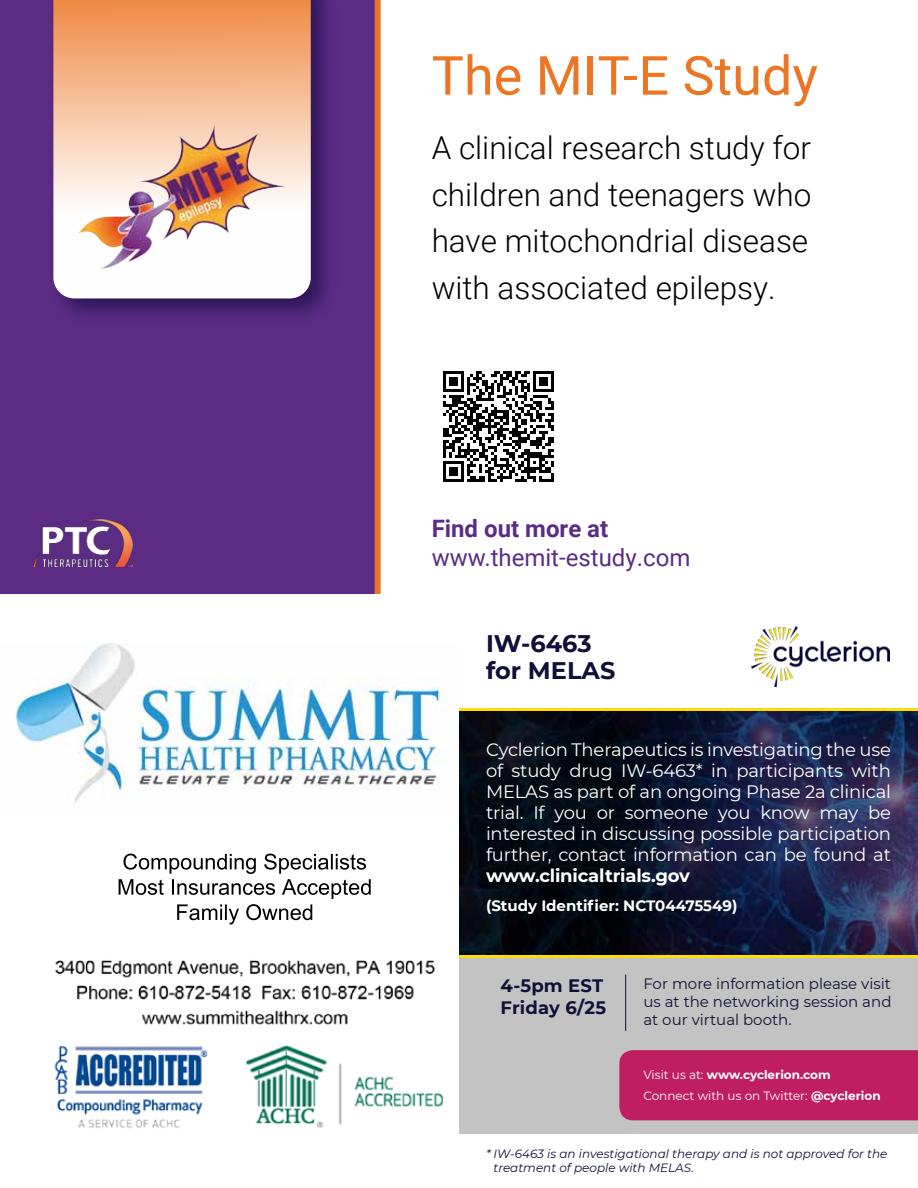
<style>
.page{position:relative;width:918px;height:1188px;background:#fff}
.page>*{position:absolute;margin:0;border:0;box-sizing:border-box;transform-origin:0 0}
.t1{font:54px "Roboto";color:#ed7625}
.t2{font:300 31.5px/46.5px "Roboto";color:#000;text-align:justify}
.t3{font:24px "Roboto";color:#5c2c85}
.t4{font:700 24px/27px "Montserrat";color:#101038}
.t5{font:700 24px "Roboto";color:#5c2c85}
.t6{font:18px/21px "Montserrat";letter-spacing:-.01em;color:#fff;text-align:justify}
.t7{font:700 18px "Montserrat";letter-spacing:-.01em;color:#fff}
.t8{font:700 18px/21.6px "Montserrat";letter-spacing:.01em;color:#101038}
.t9{font:15px/18px "Montserrat";color:#101038;text-align:justify}
.t10{font:700 15px "Montserrat";color:#fff}
.t11{font:italic 12px/14.4px "Montserrat";color:#101038}
.t12{font:12px/21.3px "Montserrat";color:#fff}
.s1{font-weight:700}
</style>
<div class="page">
<img style="left:15px;top:643px;width:431px;height:160px">
<div style="left:0;top:0;width:381px;height:594px;background:#5c2c85"></div>
<img style="left:41px;top:0;width:303px;height:332px">
<svg style="left:53px;top:0;width:258px;height:298px"></svg>
<img style="left:79px;top:122px;width:208px;height:146px">
<img style="left:33px;top:517px;width:102px;height:50px">
<svg style="left:443px;top:371px;width:111px;height:111px"></svg>
<img style="left:54px;top:853px;width:390px;height:275px">
<div style="left:459px;top:956px;width:459px;height:177px;background:#c3c3c3"></div>
<img style="left:459px;top:711px;width:459px;height:244px">
<img style="left:751px;top:627px;width:139px;height:59px">
<div style="left:619px;top:1050px;width:299px;height:70px;background:#bf1f61"></div>
<hr style="left:459px;top:955px;width:459px;height:3px;background:#fcde06">
<hr style="left:459px;top:708px;width:459px;height:3px;background:#fcde06">
<hr style="left:625px;top:975px;width:1px;height:56px;background:#101038">
<h1 class="t1" style="left:432px;top:38px;width:388px">The MIT-E Study</h1>
<h2 class="t2" style="left:432px;top:124px;width:381px">A clinical research study for children and teenagers who have mitochondrial disease with associated epilepsy.</h2>
<h3 class="t5" style="left:432px;top:512px;width:178px">Find out more at</h3>
<h3 class="t3" style="left:432px;top:541px;width:260px">www.themit-estudy.com</h3>
<h3 class="t4" style="left:486px;top:629px;width:131px">IW-6463 for MELAS</h3>
<p class="t6" style="left:486px;top:738px;width:407px">Cyclerion Therapeutics is investigating the use of study drug IW-6463* in participants with MELAS as part of an ongoing Phase 2a clinical trial. If you or someone you know may be interested in discussing possible participation further, contact information can be found at</p>
<p class="t7" style="left:486px;top:862px;width:205px">www.clinicaltrials.gov</p>
<p class="t10" style="left:486px;top:894px;width:253px">(Study Identifier: NCT04475549)</p>
<p class="t8" style="left:501px;top:974px;width:107px">4-5pm EST<br>Friday 6/25</p>
<p class="t9" style="left:643px;top:974px;width:250px">For more information please visit us at the networking session and at our virtual booth.</p>
<p class="t12" style="left:643px;top:1064px;width:239px">Visit us at: <span class="s1">www.cyclerion.com<br></span>Connect with us on Twitter: <span class="s1">@cyclerion</span></p>
<p class="t11" style="left:494px;top:1146px;width:395px;text-indent:-8px">* IW-6463 is an investigational therapy and is not approved for the treatment of people with MELAS.</p>
</div>
